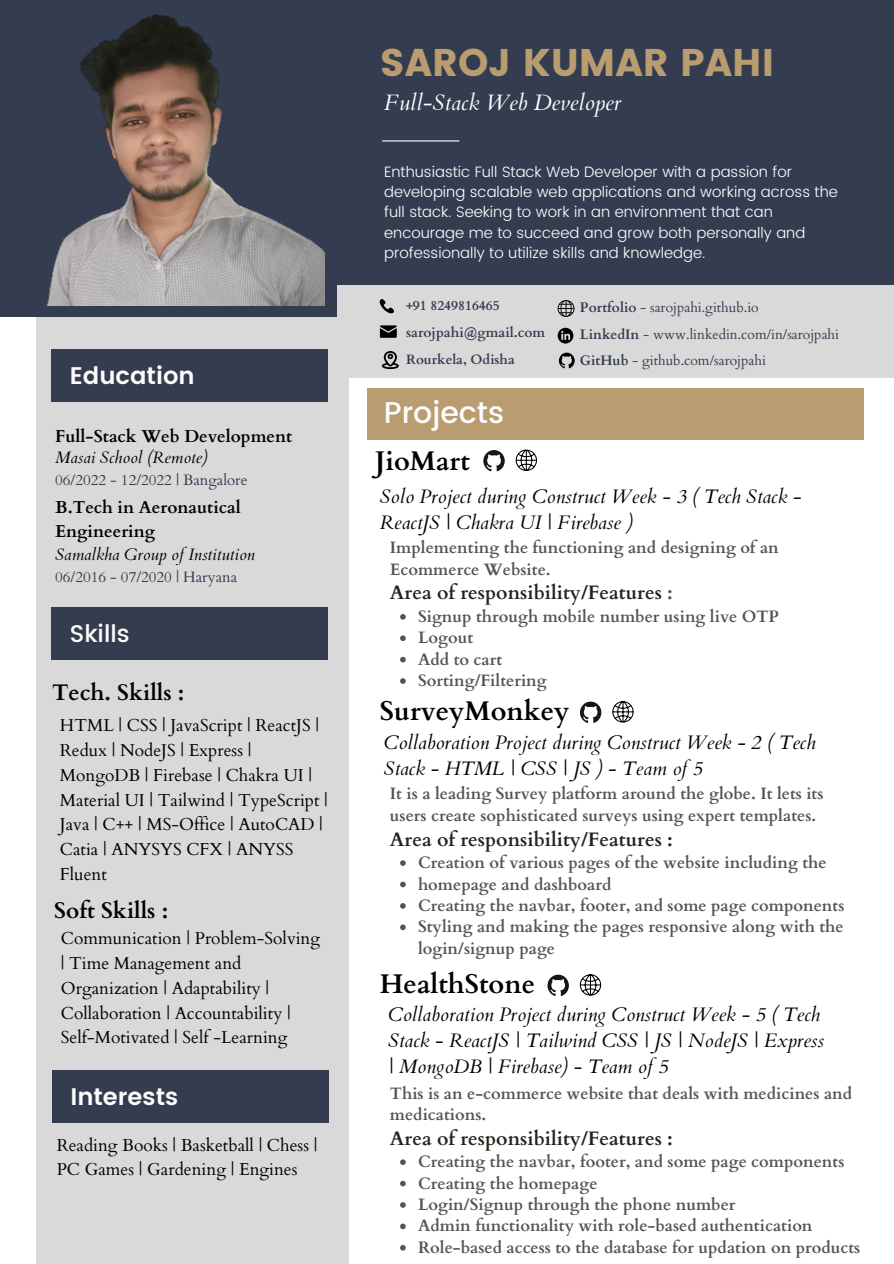
<style>
.page{position:relative;width:894px;height:1264px;background:#fff}
.page>*{position:absolute;margin:0;border:0;box-sizing:border-box;transform-origin:0 0}
.t1{font:38.55px "Poppins";color:#b99d71}
.t2{font:500 30px "Poppins";color:#fdfdfd}
.t3{font:700 27px "Cardo";color:#000}
.t4{font:600 24px "Poppins";color:#fdfdfd}
.t5{font:500 24px "Poppins";color:#fdfdfd}
.t6{font:700 22.5px "Cardo";color:#000}
.t7{font:italic 22.2px "Cardo";color:#fff}
.t8{font:italic 19.5px/26px "Cardo";color:#000}
.t9{font:700 19.5px "Cardo";color:#24231c}
.t10{font:17.25px/24.8px "Cardo";color:#000}
.t11{font:700 17.25px/23.7px "Cardo";color:#000}
.t12{font:700 16.5px/21.5px "Cardo";color:#545454}
.t13{font:italic 16.5px "Cardo";color:#000}
.t14{font:300 15px/20.2px "Poppins";color:#fff}
.t15{font:15px "Cardo";color:#343c4f}
.t16{font:13.8px/26.8px "Cardo";color:#343c4f}
.t17{font:700 13.8px "Cardo";color:#343c4f}
.t18{font:700 13.5px "Cardo";color:#343c4f}
.s1{font-weight:700}
.s2{color:#545454}
</style>
<div class="page">
<div style="left:0;top:0;width:893px;height:316px;background:#343c4f"></div>
<div style="left:37px;top:317px;width:312px;height:946px;background:#d9d9d9"></div>
<div style="left:337px;top:285px;width:556px;height:93px;background:#d9d9d9"></div>
<img style="left:46px;top:15px;width:278px;height:290px">
<hr style="left:382px;top:140px;width:77px;height:1px;background:#fff">
<div style="left:51px;top:349px;width:276px;height:53px;background:#343c4f"></div>
<div style="left:367px;top:388px;width:497px;height:52px;background:#b99d71"></div>
<svg style="left:379px;top:299px;width:15px;height:15px"></svg>
<svg style="left:380px;top:325px;width:16px;height:13px"></svg>
<svg style="left:557px;top:300px;width:17px;height:17px"></svg>
<svg style="left:558px;top:352px;width:16px;height:16px"></svg>
<svg style="left:557px;top:328px;width:16px;height:15px"></svg>
<svg style="left:382px;top:351px;width:16px;height:18px"></svg>
<div style="left:51px;top:607px;width:276px;height:53px;background:#343c4f"></div>
<div style="left:52px;top:1070px;width:276px;height:53px;background:#343c4f"></div>
<svg style="left:483px;top:450px;width:21px;height:21px"></svg>
<svg style="left:515px;top:449px;width:22px;height:22px"></svg>
<svg style="left:400px;top:614px;width:5px;height:5px"></svg>
<svg style="left:400px;top:635px;width:5px;height:6px"></svg>
<svg style="left:400px;top:657px;width:5px;height:5px"></svg>
<svg style="left:400px;top:678px;width:5px;height:6px"></svg>
<svg style="left:400px;top:860px;width:5px;height:5px"></svg>
<svg style="left:400px;top:881px;width:5px;height:6px"></svg>
<svg style="left:400px;top:903px;width:5px;height:5px"></svg>
<svg style="left:400px;top:924px;width:5px;height:6px"></svg>
<svg style="left:400px;top:1159px;width:5px;height:5px"></svg>
<svg style="left:400px;top:1180px;width:5px;height:6px"></svg>
<svg style="left:400px;top:1202px;width:5px;height:5px"></svg>
<svg style="left:400px;top:1223px;width:5px;height:6px"></svg>
<svg style="left:400px;top:1245px;width:5px;height:5px"></svg>
<svg style="left:580px;top:701px;width:21px;height:22px"></svg>
<svg style="left:612px;top:701px;width:21px;height:21px"></svg>
<svg style="left:547px;top:974px;width:21px;height:22px"></svg>
<svg style="left:579px;top:974px;width:22px;height:21px"></svg>
<h3 class="t4" style="left:70px;top:362px;width:126px">Education</h3>
<p class="t11" style="left:55px;top:424px;width:238px">Full-Stack Web Development</p>
<p class="t15" style="left:55px;top:470px;width:194px">06/2022 - 12/2022 | Bangalore</p>
<p class="t13" style="left:55px;top:447px;width:154px">Masai School (Remote)</p>
<p class="t11" style="left:55px;top:495px;width:187px">B.Tech in Aeronautical<br>Engineering</p>
<p class="t15" style="left:55px;top:567px;width:183px">06/2016 - 07/2020 | Haryana</p>
<p class="t13" style="left:55px;top:543px;width:201px">Samalkha Group of Institution</p>
<h3 class="t5" style="left:70px;top:620px;width:61px">Skills</h3>
<h3 class="t6" style="left:52px;top:678px;width:134px">Tech. Skills :</h3>
<p class="t10" style="left:60px;top:713px;width:269px">HTML | CSS | JavaScript | ReactJS |<br>Redux | NodeJS | Express |<br>MongoDB | Firebase | Chakra UI |<br>Material UI | Tailwind | TypeScript |<br>Java | C++ | MS-Office | AutoCAD |<br>Catia | ANYSYS CFX | ANYSS<br>Fluent</p>
<h3 class="t6" style="left:54px;top:896px;width:115px">Soft Skills :</h3>
<p class="t10" style="left:61px;top:926px;width:261px">Communication | Problem-Solving | Time Management and<br>Organization | Adaptability |<br>Collaboration | Accountability |<br>Self-Motivated | Self -Learning</p>
<h3 class="t4" style="left:70px;top:1082px;width:109px">Interests</h3>
<p class="t10" style="left:57px;top:1133px;width:262px;line-height:23.7px">Reading Books | Basketball | Chess |<br>PC Games | Gardening | Engines</p>
<h1 class="t1" style="left:380px;top:41px;width:395px">SAROJ KUMAR PAHI</h1>
<h3 class="t7" style="left:384px;top:88px;width:238px">Full-Stack Web Developer</h3>
<p class="t14" style="left:384px;top:161px;width:455px">Enthusiastic Full Stack Web Developer with a passion for developing scalable web applications and working across the full stack. Seeking to work in an environment that can encourage me to succeed and grow both personally and professionally to utilize skills and knowledge.</p>
<p class="t18" style="left:406px;top:296px;width:95px">+91 8249816465</p>
<p class="t17" style="left:406px;top:323px;width:141px">sarojpahi@gmail.com</p>
<p class="t16" style="left:579px;top:294px;width:260px"><span class="s1">Portfolio</span> - sarojpahi.github.io<br><span class="s1">LinkedIn</span> - www.linkedin.com/in/sarojpahi</p>
<p class="t18" style="left:406px;top:350px;width:110px">Rourkela, Odisha</p>
<p class="t16" style="left:579px;top:347px;width:187px"><span class="s1">GitHub</span> - github.com/sarojpahi</p>
<h2 class="t2" style="left:384px;top:395px;width:122px">Projects</h2>
<h3 class="t3" style="left:375px;top:443px;width:96px">JioMart</h3>
<p class="t8" style="left:380px;top:483px;width:423px">Solo Project during Construct Week - 3 ( Tech Stack -<br>ReactJS | Chakra UI | Firebase )</p>
<p class="t12" style="left:390px;top:537px;width:390px">Implementing the functioning and designing of an<br>Ecommerce Website.</p>
<p class="t9" style="left:390px;top:580px;width:284px">Area of responsibility/Features <span class="s2">:</span></p>
<p class="t12" style="left:418px;top:606px;width:362px">Signup through mobile number using live OTP<br>Logout<br>Add to cart<br>Sorting/Filtering</p>
<h3 class="t3" style="left:380px;top:693px;width:191px">SurveyMonkey</h3>
<p class="t8" style="left:384px;top:730px;width:433px">Collaboration Project during Construct Week - 2 ( Tech<br>Stack - HTML | CSS | JS ) - Team of 5</p>
<p class="t12" style="left:390px;top:783px;width:435px">It is a leading Survey platform around the globe. It lets its users create sophisticated surveys using expert templates.</p>
<p class="t9" style="left:390px;top:826px;width:284px">Area of responsibility/Features :</p>
<p class="t12" style="left:418px;top:852px;width:428px">Creation of various pages of the website including the homepage and dashboard<br>Creating the navbar, footer, and some page components Styling and making the pages responsive along with the login/signup page</p>
<h3 class="t3" style="left:380px;top:965px;width:157px">HealthStone</h3>
<p class="t8" style="left:388px;top:1002px;width:437px">Collaboration Project during Construct Week - 5 ( Tech<br>Stack - ReactJS | Tailwind CSS | JS | NodeJS | Express | MongoDB | Firebase) - Team of 5</p>
<p class="t12" style="left:390px;top:1082px;width:463px">This is an e-commerce website that deals with medicines and medications.</p>
<p class="t9" style="left:390px;top:1125px;width:284px">Area of responsibility/Features :</p>
<p class="t12" style="left:418px;top:1151px;width:443px">Creating the navbar, footer, and some page components Creating the homepage<br>Login/Signup through the phone number<br>Admin functionality with role-based authentication Role-based access to the database for updation on products</p>
</div>
